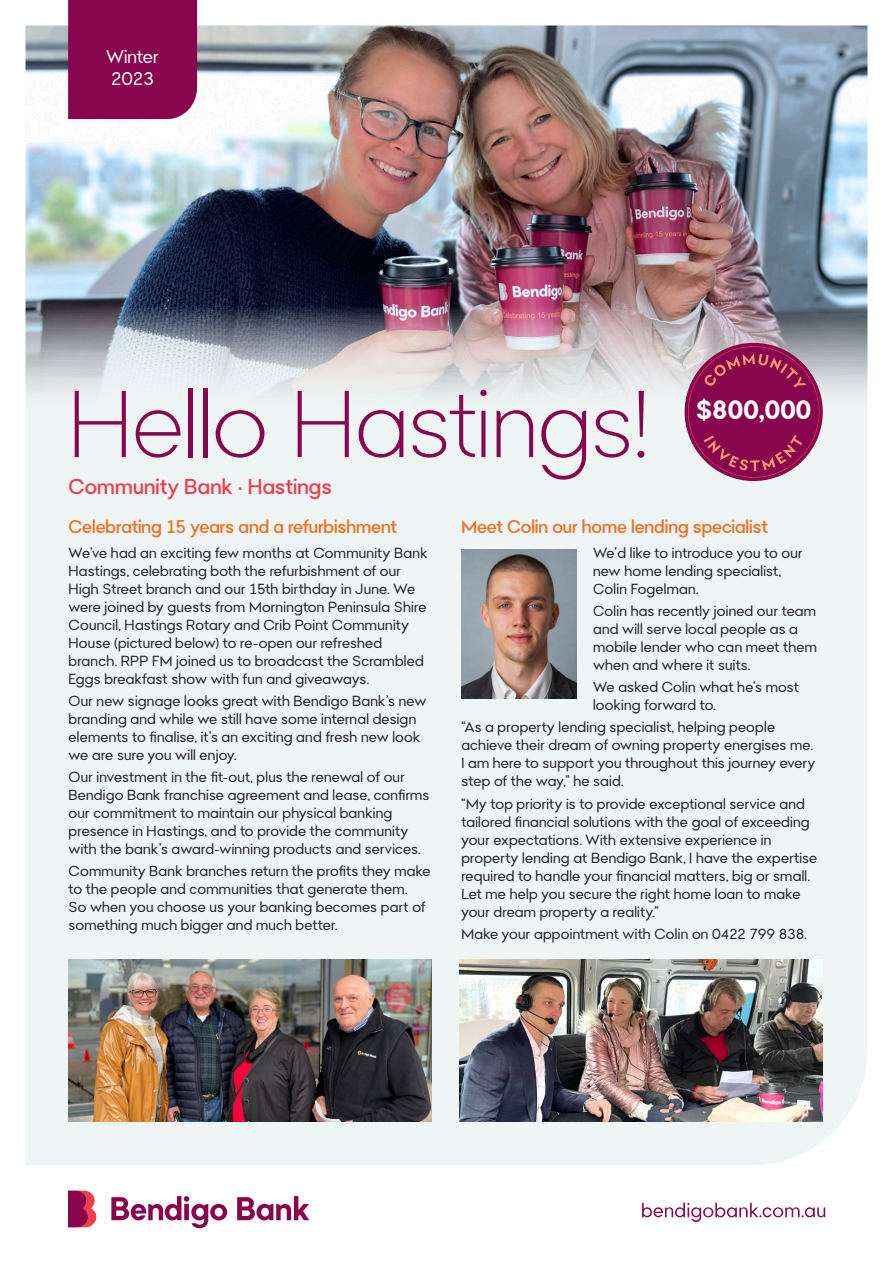
<style>
.page{position:relative;width:893px;height:1263px;background:#fff}
.page>*{position:absolute;margin:0;border:0;box-sizing:border-box;transform-origin:0 0}
.Body{font:300 92.25px "Bendigo Sans";letter-spacing:-.005em;color:#88064e}
.t1{font:700 25.95px "Bendigo Sans";color:#fff}
.Body-2{font:500 21px "Bendigo Sans";letter-spacing:.01em;color:#ee3d4c}
.Heading{font:500 18px "Bendigo Sans";letter-spacing:-.005em;color:#f36e21}
.t2{font:18px/22.5px "Bendigo Sans";color:#fff}
.Body-3{font:14.25px/18px "Bendigo Sans";letter-spacing:.015em;color:#231f20}
</style>
<div class="page">
<div style="left:26px;top:566px;width:841px;height:599px;background:#eff4f5"></div>
<img style="left:26px;top:26px;width:841px;height:540px">
<div style="left:68px;top:0;width:129px;height:119px;background:#88064e"></div>
<svg style="left:111px;top:1196px;width:116px;height:32px"></svg>
<svg style="left:237px;top:1196px;width:72px;height:24px"></svg>
<svg style="left:68px;top:1191px;width:28px;height:36px"></svg>
<svg style="left:642px;top:1203px;width:183px;height:19px"></svg>
<svg style="left:685px;top:343px;width:138px;height:138px;background:#9f3b6d"></svg>
<img style="left:68px;top:960px;width:364px;height:161px">
<img style="left:461px;top:549px;width:115px;height:149px">
<img style="left:459px;top:960px;width:364px;height:161px">
<p class="t2" style="left:106px;top:45px;width:54px">Winter<br>2023</p>
<p class="Body" style="left:68px;top:371px;width:584px">Hello Hastings!</p>
<p class="Body-2" style="left:69px;top:473px;width:265px">Community Bank • Hastings</p>
<p class="t1" style="left:696px;top:394px;width:117px">$800,000</p>
<p class="Heading" style="left:69px;top:515px;width:330px">Celebrating 15 years and a refurbishment</p>
<p class="Body-3" style="left:69px;top:543px;width:360px">We’ve had an exciting few months at Community Bank Hastings, celebrating both the refurbishment of our High Street branch and our 15th birthday in June. We were joined by guests from Mornington Peninsula Shire Council, Hastings Rotary and Crib Point Community House (pictured below) to re-open our refreshed branch. RPP FM joined us to broadcast the Scrambled Eggs breakfast show with fun and giveaways.</p>
<p class="Body-3" style="left:69px;top:692px;width:359px">Our new signage looks great with Bendigo Bank’s new branding and while we still have some internal design elements to finalise, it’s an exciting and fresh new look we are sure you will enjoy.</p>
<p class="Body-3" style="left:69px;top:768px;width:362px">Our investment in the fit-out, plus the renewal of our Bendigo Bank franchise agreement and lease, confirms our commitment to maintain our physical banking presence in Hastings, and to provide the community with the bank’s award-winning products and services.</p>
<p class="Body-3" style="left:69px;top:862px;width:364px">Community Bank branches return the profits they make to the people and communities that generate them.<br>So when you choose us your banking becomes part of something much bigger and much better.</p>
<p class="Heading" style="left:461px;top:515px;width:308px">Meet Colin our home lending specialist</p>
<p class="Body-3" style="left:593px;top:543px;width:211px">We’d like to introduce you to our new home lending specialist,<br>Colin Fogelman.</p>
<p class="Body-3" style="left:593px;top:602px;width:225px">Colin has recently joined our team and will serve local people as a mobile lender who can meet them when and where it suits.</p>
<p class="Body-3" style="left:593px;top:678px;width:208px">We asked Colin what he’s most looking forward to.</p>
<p class="Body-3" style="left:461px;top:718px;width:355px">“As a property lending specialist, helping people achieve their dream of owning property energises me.<br>I am here to support you throughout this journey every step of the way,” he said.</p>
<p class="Body-3" style="left:461px;top:794px;width:357px">“My top priority is to provide exceptional service and tailored financial solutions with the goal of exceeding your expectations. With extensive experience in property lending at Bendigo Bank, I have the expertise required to handle your financial matters, big or small.<br>Let me help you secure the right home loan to make your dream property a reality.”</p>
<p class="Body-3" style="left:461px;top:925px;width:347px">Make your appointment with Colin on 0422 799 838.</p>
</div>
